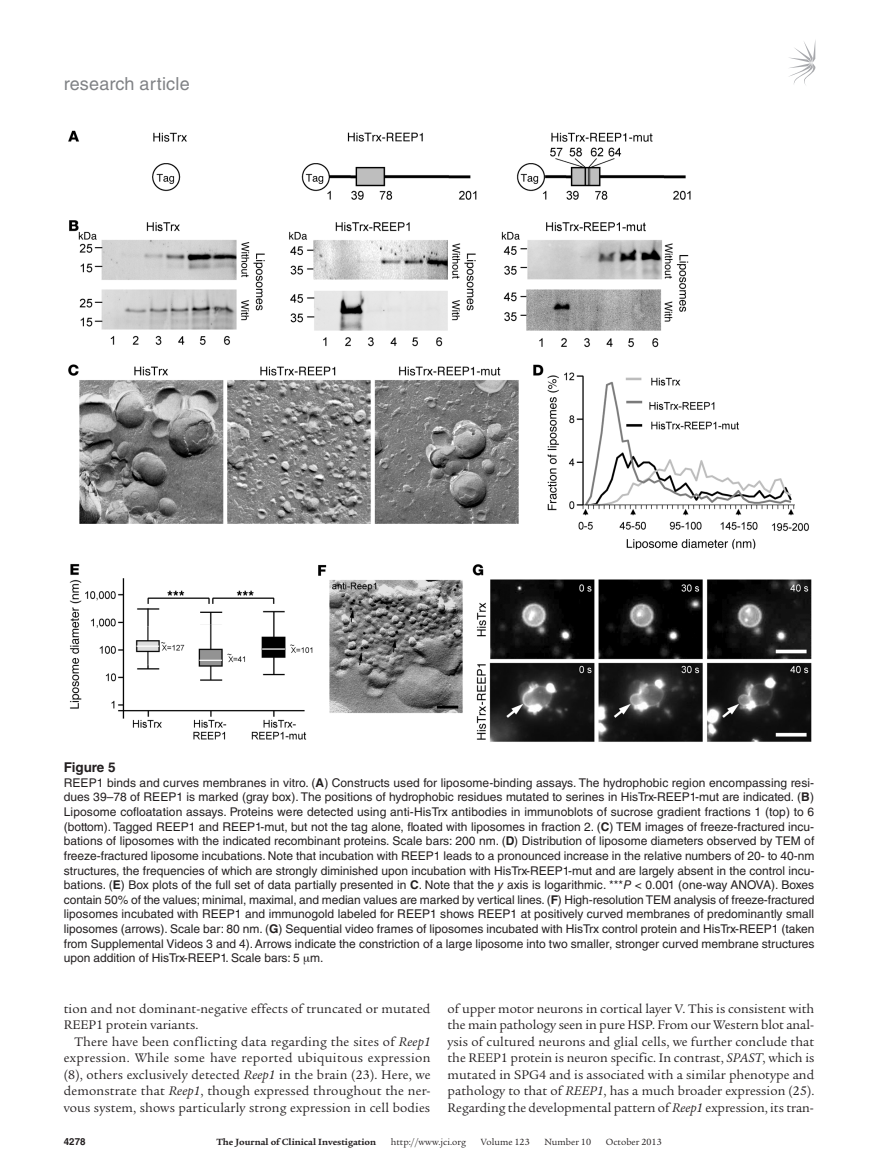
<style>
.page{position:relative;width:878px;height:1175px;background:#fff}
.page>*{position:absolute;margin:0;border:0;box-sizing:border-box;transform-origin:0 0}
.t1{font:18px "Helvetica LT Std";letter-spacing:.01em;color:#808285}
.t2{font:13.5px/16.5px "Legacy Serif Std";letter-spacing:.005em;color:#231f20;text-align:justify}
.t3{font:700 13.5px "Helvetica LT Std";color:#231f20}
.t4{font:12px/14.7px "Helvetica LT Std";color:#231f20;text-align:justify}
.t5{font:9.75px "Legacy Serif Std";color:#231f20}
.t6{font:700 9.75px "Legacy Serif Std";color:#231f20}
.t7{font:700 9.75px "Helvetica LT Std";color:#231f20}
.s1{font-weight:700}
.s2{font-style:italic}
</style>
<div class="page">
<svg style="left:789px;top:42px;width:26px;height:43px"></svg>
<img style="left:68px;top:130px;width:744px;height:612px">
<h1 class="t1" style="left:64px;top:73px;width:127px">research article</h1>
<p class="t3" style="left:64px;top:759px;width:53px">Figure 5</p>
<p class="t4" style="left:64px;top:775px;width:752px">REEP1 binds and curves membranes in vitro. (<span class="s1">A</span>) Constructs used for liposome-binding assays. The hydrophobic region encompassing resi&shy;dues 39–78 of REEP1 is marked (gray box). The positions of hydrophobic residues mutated to serines in HisTrx-REEP1-mut are indicated. (<span class="s1">B</span>)<br>Liposome cofloatation assays. Proteins were detected using anti-HisTrx antibodies in immunoblots of sucrose gradient fractions 1 (top) to 6 (bottom). Tagged REEP1 and REEP1-mut, but not the tag alone, floated with liposomes in fraction 2. (<span class="s1">C</span>) TEM images of freeze-fractured incu&shy;bations of liposomes with the indicated recombinant proteins. Scale bars: 200 nm. (<span class="s1">D</span>) Distribution of liposome diameters observed by TEM of freeze-fractured liposome incubations. Note that incubation with REEP1 leads to a pronounced increase in the relative numbers of 20- to 40-nm structures, the frequencies of which are strongly diminished upon incubation with HisTrx-REEP1-mut and are largely absent in the control incu&shy;bations. (<span class="s1">E</span>) Box plots of the full set of data partially presented in <span class="s1">C</span>. Note that the <span class="s2">y</span> axis is logarithmic. ***<span class="s2">P</span> &lt; 0.001 (one-way ANOVA). Boxes contain 50% of the values; minimal, maximal, and median values are marked by vertical lines. (<span class="s1">F</span>) High-resolution TEM analysis of freeze-fractured liposomes incubated with REEP1 and immunogold labeled for REEP1 shows REEP1 at positively curved membranes of predominantly small liposomes (arrows). Scale bar: 80 nm. (<span class="s1">G</span>) Sequential video frames of liposomes incubated with HisTrx control protein and HisTrx-REEP1 (taken from Supplemental Videos 3 and 4). Arrows indicate the constriction of a large liposome into two smaller, stronger curved membrane structures upon addition of HisTrx-REEP1. Scale bars: 5 m.</p>
<p class="t2" style="left:64px;top:1000px;width:368px">tion and not dominant-negative effects of truncated or mutated<br>REEP1 protein variants.</p>
<p class="t2" style="left:64px;top:1033px;width:368px;text-indent:11px">There have been conflicting data regarding the sites of <span class="s2">Reep1 </span>expression. While some have reported ubiquitous expression (8), others exclusively detected <span class="s2">Reep1</span> in the brain (23). Here, we demonstrate that <span class="s2">Reep1</span>, though expressed throughout the ner&shy;vous system, shows particularly strong expression in cell bodies</p>
<p class="t2" style="left:447px;top:1000px;width:368px">of upper motor neurons in cortical layer V. This is consistent with the main pathology seen in pure HSP. From our Western blot anal&shy;ysis of cultured neurons and glial cells, we further conclude that the REEP1 protein is neuron specific. In contrast, <span class="s2">SPAST</span>, which is mutated in SPG4 and is associated with a similar phenotype and pathology to that of <span class="s2">REEP1</span>, has a much broader expression (25).<br>Regarding the developmental pattern of <span class="s2">Reep1</span> expression, its tran-</p>
<p class="t7" style="left:64px;top:1135px;width:23px">4278</p>
<p class="t6" style="left:216px;top:1135px;width:161px">The Journal of Clinical Investigation</p>
<p class="t5" style="left:391px;top:1136px;width:77px">http://www.jci.org</p>
<p class="t5" style="left:480px;top:1136px;width:50px">Volume 123</p>
<p class="t5" style="left:544px;top:1136px;width:48px">Number 10</p>
<p class="t5" style="left:606px;top:1136px;width:57px">October 2013</p>
</div>
